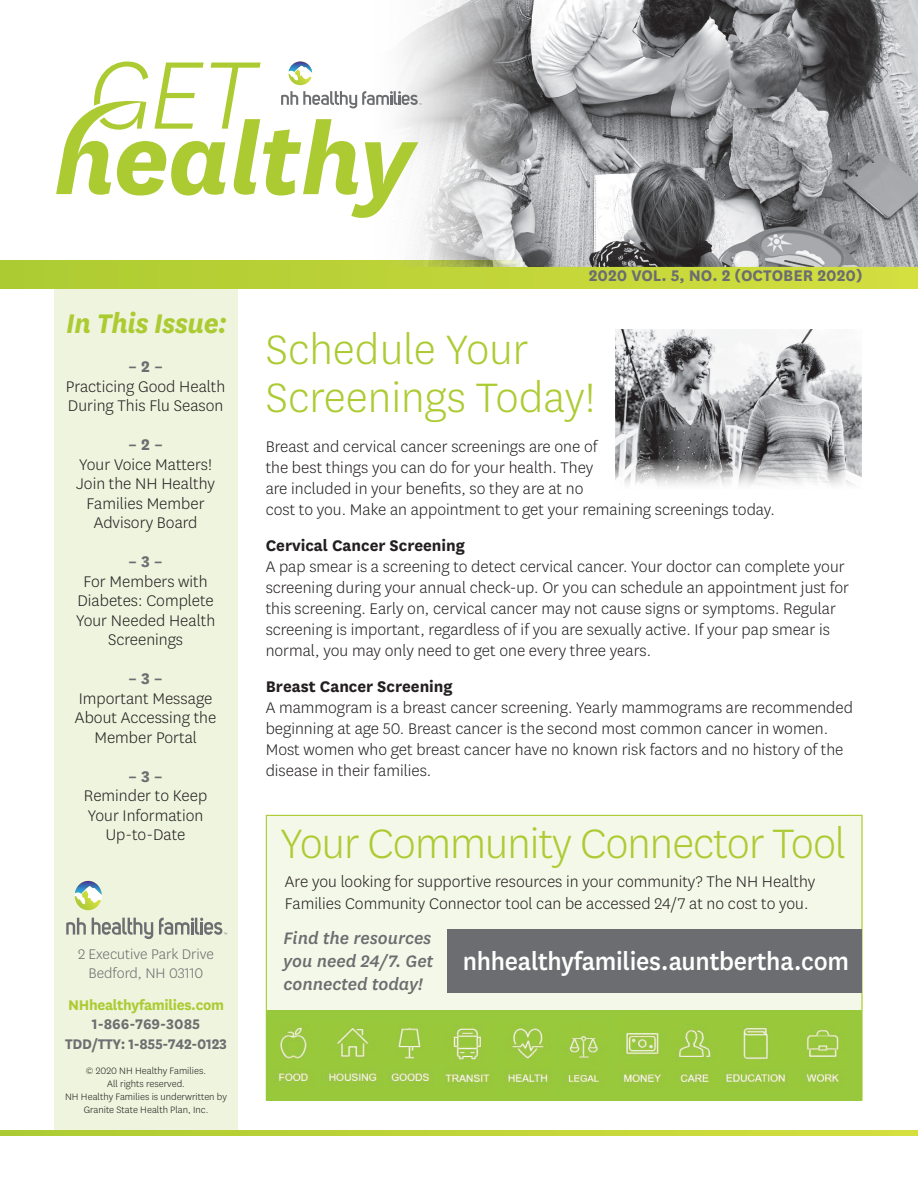
<style>
.page{position:relative;width:918px;height:1188px;background:#fff}
.page>*{position:absolute;margin:0;border:0;box-sizing:border-box;transform-origin:0 0}
.t1{font:300 48px/48px "Centene Sans";color:#accb33}
.t2{font:300 48px "Centene Sans";letter-spacing:-.02em;color:#accb33}
.t3{font:italic 700 31.5px "Centene Sans";letter-spacing:-.02em;color:#accb33;scale:.96 1}
.t4{font:500 28.5px "Centene Sans";letter-spacing:-.01em;color:#fff}
.t5{font:italic 500 19.5px/23.4px "Centene Sans";color:#6c6d70;text-align:justify}
.t6{font:300 18px/19.5px "Centene Sans";color:#231f20}
.t7{font:700 18px "Centene Sans";color:#231f20}
.t8{font:700 18px "Centene Sans";color:#6c6d70}
.t9{font:700 16.35px/19.5px "Centene Sans";letter-spacing:-.02em;color:#6c6d70;text-align:center}
.t10{font:300 16.35px/19.5px "Centene Sans";color:#6c6d70;text-align:center}
.t11{font:700 16.35px "Centene Sans";letter-spacing:-.02em;color:#accb33}
.t12{font:300 10.8px/13px "Centene Sans";color:#231f20;text-align:center}
</style>
<div class="page">
<div style="left:54px;top:285px;width:183px;height:845px;background:#eef4dd"></div>
<div style="left:1px;top:260px;width:917px;height:28px;background:linear-gradient(to right,#accb32,#d4de3f)"></div>
<svg style="left:1px;top:1131px;width:917px;height:4px;background:#bfd438"></svg>
<div style="left:266px;top:816px;width:597px;height:284px;background:#f4f8e8"></div>
<img style="left:364px;top:0;width:554px;height:267px">
<svg style="left:56px;top:61px;width:366px;height:157px"></svg>
<svg style="left:92px;top:918px;width:61px;height:21px"></svg>
<svg style="left:66px;top:918px;width:20px;height:17px"></svg>
<svg style="left:75px;top:881px;width:27px;height:29px"></svg>
<svg style="left:159px;top:917px;width:68px;height:18px"></svg>
<img style="left:616px;top:330px;width:245px;height:156px">
<div style="left:447px;top:929px;width:414px;height:63px;background:#6c6d70"></div>
<div style="left:266px;top:1010px;width:595px;height:90px;background:#98c83c"></div>
<img style="left:276px;top:1027px;width:32px;height:57px">
<img style="left:445px;top:1026px;width:45px;height:62px">
<img style="left:326px;top:1024px;width:52px;height:61px">
<img style="left:388px;top:1027px;width:45px;height:58px">
<img style="left:806px;top:1029px;width:33px;height:57px">
<img style="left:679px;top:1029px;width:32px;height:56px">
<img style="left:620px;top:1033px;width:41px;height:55px">
<img style="left:507px;top:1025px;width:44px;height:62px">
<img style="left:563px;top:1036px;width:37px;height:51px">
<img style="left:724px;top:1024px;width:62px;height:63px">
<h1 class="t3" style="left:66px;top:302px;width:169px">In This Issue:</h1>
<h4 class="t8" style="left:128px;top:354px;width:36px">– 2 –</h4>
<p class="t6" style="left:66px;top:376px;width:161px">Practicing Good Health<br>During This Flu Season</p>
<h4 class="t8" style="left:128px;top:432px;width:36px">– 2 –</h4>
<p class="t6" style="left:76px;top:454px;width:140px;text-align:center">Your Voice Matters!<br>Join the NH Healthy<br>Families Member<br>Advisory Board</p>
<h4 class="t8" style="left:128px;top:549px;width:36px">– 3 –</h4>
<p class="t6" style="left:76px;top:571px;width:141px;text-align:center">For Members with<br>Diabetes: Complete<br>Your Needed Health<br>Screenings</p>
<h4 class="t8" style="left:128px;top:666px;width:36px">– 3 –</h4>
<p class="t6" style="left:75px;top:688px;width:143px;text-align:center">Important Message<br>About Accessing the<br>Member Portal</p>
<h4 class="t8" style="left:128px;top:763px;width:36px">– 3 –</h4>
<p class="t6" style="left:84px;top:785px;width:125px;text-align:center">Reminder to Keep<br>Your Information<br>Up-to-Date</p>
<p class="t10" style="left:78px;top:943px;width:138px">2 Executive Park Drive<br>Bedford, NH 03110</p>
<p class="t11" style="left:68px;top:993px;width:157px">NHhealthyfamilies.com</p>
<h5 class="t9" style="left:65px;top:1013px;width:163px">1-866-769-3085<br>TDD/TTY: 1-855-742-0123</h5>
<p class="t12" style="left:65px;top:1064px;width:163px">© 2020 NH Healthy Families.<br>All rights reserved.<br>NH Healthy Families is underwritten by<br>Granite State Health Plan, Inc.</p>
<h4 class="t8" style="left:589px;top:262px;width:275px">2020 VOL. 5, NO. 2 (OCTOBER 2020)</h4>
<h1 class="t1" style="left:266px;top:324px;width:331px">Schedule Your<br>Screenings Today!</h1>
<p class="t6" style="left:266px;top:436px;width:334px;line-height:21px">Breast and cervical cancer screenings are one of the best things you can do for your health. They are included in your benefts, so they are at no</p>
<p class="t6" style="left:266px;top:500px;width:511px">cost to you. Make an appointment to get your remaining screenings today.</p>
<h4 class="t7" style="left:266px;top:533px;width:201px">Cervical Cancer Screening</h4>
<p class="t6" style="left:266px;top:556px;width:585px;line-height:21px">A pap smear is a screening to detect cervical cancer. Your doctor can complete your screening during your annual check-up. Or you can schedule an appointment just for this screening. Early on, cervical cancer may not cause signs or symptoms. Regular screening is important, regardless of if you are sexually active. If your pap smear is normal, you may only need to get one every three years.</p>
<h4 class="t7" style="left:266px;top:674px;width:188px">Breast Cancer Screening</h4>
<p class="t6" style="left:266px;top:697px;width:589px;line-height:21px">A mammogram is a breast cancer screening. Yearly mammograms are recommended beginning at age 50. Breast cancer is the second most common cancer in women.<br>Most women who get breast cancer have no known risk factors and no history of the disease in their families.</p>
<h1 class="t2" style="left:280px;top:813px;width:567px">Your Community Connector Tool</h1>
<p class="t6" style="left:285px;top:870px;width:532px;line-height:22.5px">Are you looking for supportive resources in your community? The NH Healthy<br>Families Community Connector tool can be accessed 24/7 at no cost to you.</p>
<p class="t5" style="left:283px;top:925px;width:151px">Find the resources you need 24/7. Get connected today!</p>
<p class="t4" style="left:463px;top:942px;width:388px">nhhealthyfamilies.auntbertha.com</p>
</div>
